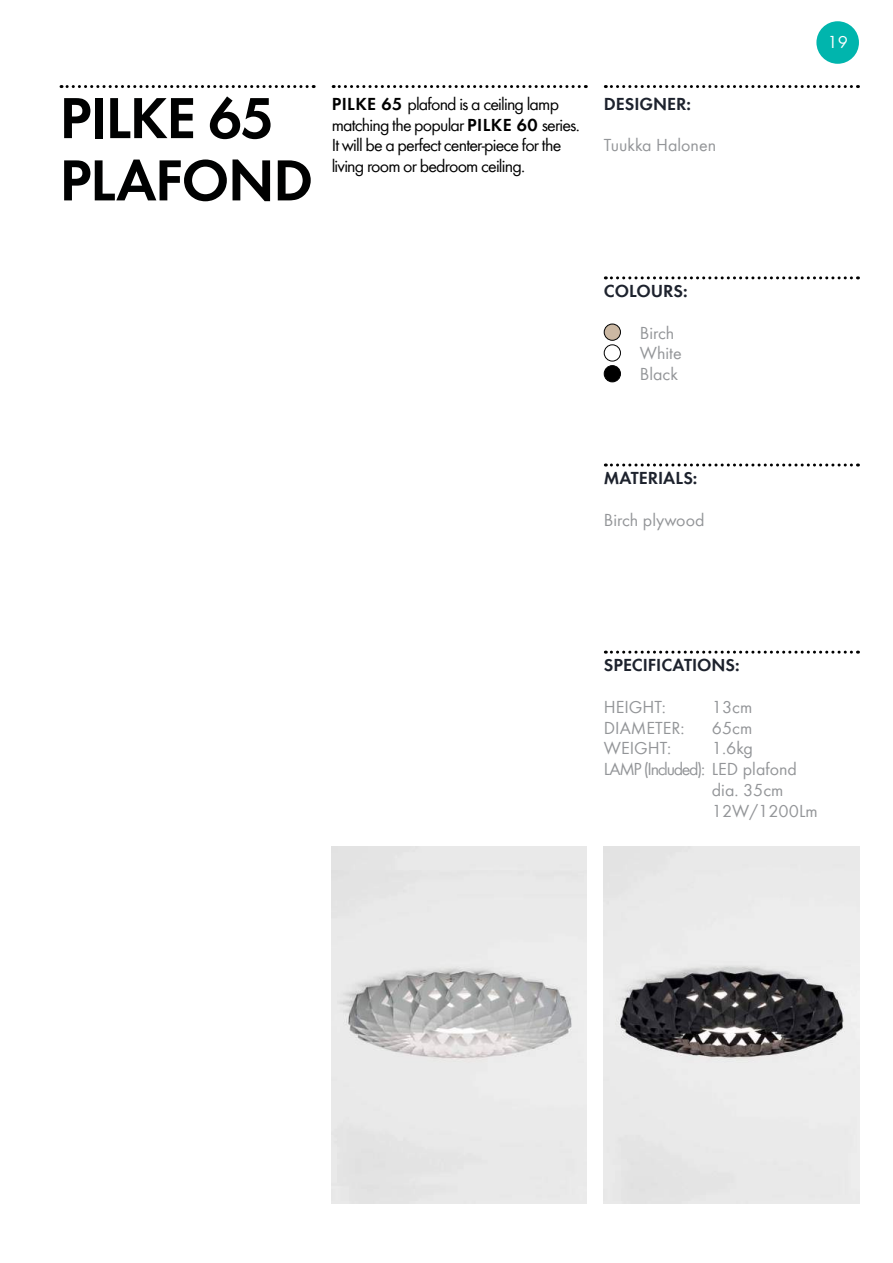
<style>
.page{position:relative;width:893px;height:1263px;background:#fff}
.page>*{position:absolute;margin:0;border:0;box-sizing:border-box;transform-origin:0 0}
.t1{font:600 60px/62.2px "Futura EF";letter-spacing:-.025em;color:#000101}
.t2{font:18px/20.9px "Futura EF";letter-spacing:-.045em;color:#000}
.t3{font:18px/20.9px "Futura EF";color:#939598}
.t4{font:600 18px "Futura EF";color:#1d222d}
.t5{font:18px "Futura EF";letter-spacing:-.055em;color:#939598}
.t6{font:600 18px "Futura EF";color:#000}
.t7{font:18px "Futura EF";color:#fff}
.s1{font-weight:600}
</style>
<div class="page">
<svg style="left:61px;top:85px;width:253px;height:3px"></svg>
<svg style="left:333px;top:85px;width:253px;height:3px"></svg>
<svg style="left:605px;top:85px;width:253px;height:3px"></svg>
<svg style="left:605px;top:276px;width:253px;height:3px"></svg>
<svg style="left:605px;top:463px;width:253px;height:3px"></svg>
<svg style="left:605px;top:651px;width:253px;height:3px"></svg>
<div style="left:604px;top:324px;width:16px;height:16px;background:#cbb8a3;border-radius:50%"></div>
<div style="left:604px;top:324px;width:17px;height:17px;border:1px solid #000;border-radius:50%"></div>
<div style="left:604px;top:344px;width:17px;height:17px;border:1px solid #000;border-radius:50%"></div>
<div style="left:604px;top:366px;width:16px;height:16px;background:#000;border-radius:50%"></div>
<div style="left:604px;top:365px;width:17px;height:17px;border:1px solid #000;border-radius:50%"></div>
<img style="left:332px;top:846px;width:255px;height:357px">
<img style="left:604px;top:846px;width:255px;height:357px">
<div style="left:816px;top:21px;width:43px;height:43px;background:#00b5ad;border-radius:50%"></div>
<h1 class="t1" style="left:60px;top:87px;width:255px">PILKE 65<br>PLAFOND</h1>
<p class="t2" style="left:332px;top:94px;width:229px;text-indent:50px"><span class="s1">65</span> plafond is a ceiling lamp matching the popular <span class="s1">PILKE</span></p>
<p class="t6" style="left:332px;top:93px;width:20px">PILKE</p>
<p class="t2" style="left:332px;top:114px;width:250px;text-indent:185px"><span class="s1">60</span> series.<br>It will be a perfect center-piece for the living room or bedroom ceiling.</p>
<p class="t4" style="left:604px;top:93px;width:11px">DESIG</p>
<p class="t4" style="left:653px;top:93px;width:39px">NER:</p>
<p class="t3" style="left:604px;top:135px;width:114px">Tuukka Halonen</p>
<p class="t4" style="left:604px;top:280px;width:23px">COLOURS</p>
<p class="t4" style="left:683px;top:280px;width:6px">:</p>
<p class="t3" style="left:640px;top:322px;width:43px">Birch<br>White<br>Black</p>
<p class="t4" style="left:604px;top:467px;width:26px">MATERIALS</p>
<p class="t4" style="left:693px;top:467px;width:6px">:</p>
<p class="t3" style="left:604px;top:509px;width:102px">Birch plywood</p>
<p class="t7" style="left:827px;top:32px;width:22px">19</p>
<p class="t4" style="left:604px;top:654px;width:137px">SPECIFICATIONS:</p>
<p class="t3" style="left:604px;top:696px;width:64px">HEIGHT:</p>
<p class="t3" style="left:712px;top:696px;width:42px">13cm</p>
<p class="t3" style="left:604px;top:717px;width:82px">DIAMETER:</p>
<p class="t3" style="left:712px;top:717px;width:42px">65cm</p>
<p class="t3" style="left:604px;top:738px;width:69px">WEIGHT:</p>
<p class="t3" style="left:712px;top:738px;width:43px">1.6kg</p>
<p class="t5" style="left:604px;top:759px;width:195px">LAMP (Included): LED plafond</p>
<p class="t3" style="left:712px;top:780px;width:73px">dia. 35cm</p>
<p class="t3" style="left:712px;top:800px;width:107px">12W/1200Lm</p>
</div>
